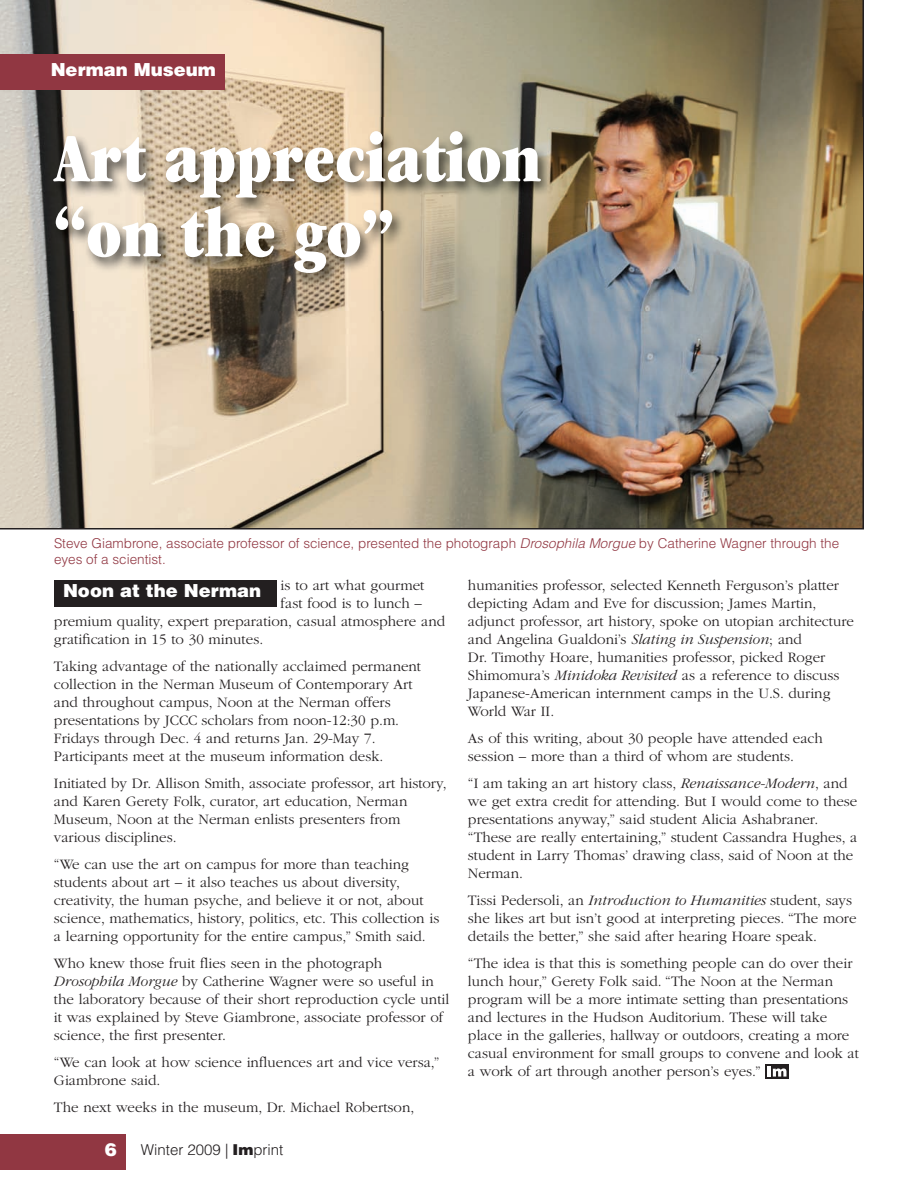
<style>
.page{position:relative;width:918px;height:1188px;background:#fff}
.page>*{position:absolute;margin:0;border:0;box-sizing:border-box;transform-origin:0 0}
.t1{font:72px/75px "ITC Garamond Std Ult Cond";color:#fff}
.t2{font:900 18px "Helvetica LT Std";color:#fff}
.t3{font:300 15px/18px "ITC Garamond Std";color:#231f20}
.t4{font:300 15px "Helvetica LT Std";color:#231f20}
.t5{font:300 13.5px/16.2px "Helvetica LT Std";color:#913742}
.s1{font-style:italic}
.s2{font-weight:900}
</style>
<div class="page">
<img style="left:0;top:0;width:864px;height:530px">
<img style="left:40px;top:117px;width:824px;height:194px">
<svg style="left:788px;top:1064px;width:1px;height:15px"></svg>
<div style="left:765px;top:1064px;width:23px;height:15px;background:#231f20"></div>
<hr style="left:767px;top:1066px;width:4px;height:11px;background:#fff">
<svg style="left:773px;top:1068px;width:14px;height:9px"></svg>
<div style="left:0;top:1134px;width:126px;height:36px;background:#913742"></div>
<div style="left:54px;top:580px;width:222px;height:27px;background:#231f20"></div>
<div style="left:0;top:54px;width:225px;height:36px;background:#913742"></div>
<p class="t2" style="left:51px;top:63px;width:167px">Nerman Museum</p>
<h1 class="t1" style="left:54px;top:127px;width:489px">Art appreciation “on the go”</h1>
<p class="t5" style="left:54px;top:537px;width:787px">Steve Giambrone, associate professor of science, presented the photograph <span class="s1">Drosophila Morgue</span> by Catherine Wagner through the eyes of a scientist.</p>
<p class="t3" style="left:281px;top:578px;width:145px">is to art what gourmet</p>
<p class="t3" style="left:281px;top:596px;width:143px">fast food is to lunch –</p>
<p class="t3" style="left:54px;top:614px;width:393px">premium quality, expert preparation, casual atmosphere and</p>
<p class="t3" style="left:54px;top:632px;width:211px">gratification in 15 to 30 minutes.</p>
<p class="t3" style="left:54px;top:659px;width:369px">Taking advantage of the nationally acclaimed permanent collection in the Nerman Museum of Contemporary Art and throughout campus, Noon at the Nerman offers presentations by JCCC scholars from noon-12:30 p.m.<br>Fridays through Dec. 4 and returns Jan. 29-May 7.<br>Participants meet at the museum information desk.</p>
<p class="t3" style="left:54px;top:776px;width:394px">Initiated by Dr. Allison Smith, associate professor, art history, and Karen Gerety Folk, curator, art education, Nerman Museum, Noon at the Nerman enlists presenters from various disciplines.</p>
<p class="t3" style="left:54px;top:857px;width:387px">“We can use the art on campus for more than teaching students about art – it also teaches us about diversity, creativity, the human psyche, and believe it or not, about science, mathematics, history, politics, etc. This collection is a learning opportunity for the entire campus,” Smith said.</p>
<p class="t3" style="left:54px;top:956px;width:397px">Who knew those fruit flies seen in the photograph <span class="s1">Drosophila Morgue</span> by Catherine Wagner were so useful in the laboratory because of their short reproduction cycle until it was explained by Steve Giambrone, associate professor of science, the first presenter.</p>
<p class="t3" style="left:54px;top:1055px;width:387px">“We can look at how science influences art and vice versa,”<br>Giambrone said.</p>
<p class="t3" style="left:54px;top:1100px;width:362px">The next weeks in the museum, Dr. Michael Robertson,</p>
<p class="t2" style="left:63px;top:584px;width:200px">Noon at the Nerman</p>
<p class="t2" style="left:105px;top:1143px;width:14px">6</p>
<p class="t4" style="left:141px;top:1144px;width:144px">Winter 2009 | <span class="s2">Im</span>print</p>
<p class="t3" style="left:468px;top:578px;width:388px">humanities professor, selected Kenneth Ferguson’s platter depicting Adam and Eve for discussion; James Martin, adjunct professor, art history, spoke on utopian architecture and Angelina Gualdoni’s <span class="s1">Slating in Suspension</span>; and<br>Dr. Timothy Hoare, humanities professor, picked Roger Shimomura’s <span class="s1">Minidoka Revisited</span> as a reference to discuss Japanese-American internment camps in the U.S. during World War II.</p>
<p class="t3" style="left:468px;top:731px;width:356px">As of this writing, about 30 people have attended each session – more than a third of whom are students.</p>
<p class="t3" style="left:468px;top:776px;width:391px">“I am taking an art history class, <span class="s1">Renaissance-Modern</span>, and we get extra credit for attending. But I would come to these presentations anyway,” said student Alicia Ashabraner. “These are really entertaining,” student Cassandra Hughes, a student in Larry Thomas’ drawing class, said of Noon at the Nerman.</p>
<p class="t3" style="left:468px;top:893px;width:390px">Tissi Pedersoli, an <span class="s1">Introduction to Humanities</span> student, says she likes art but isn’t good at interpreting pieces. “The more details the better,” she said after hearing Hoare speak.</p>
<p class="t3" style="left:468px;top:956px;width:393px">“The idea is that this is something people can do over their lunch hour,” Gerety Folk said. “The Noon at the Nerman program will be a more intimate setting than presentations and lectures in the Hudson Auditorium. These will take place in the galleries, hallway or outdoors, creating a more casual environment for small groups to convene and look at a work of art through another person’s eyes.”</p>
</div>
